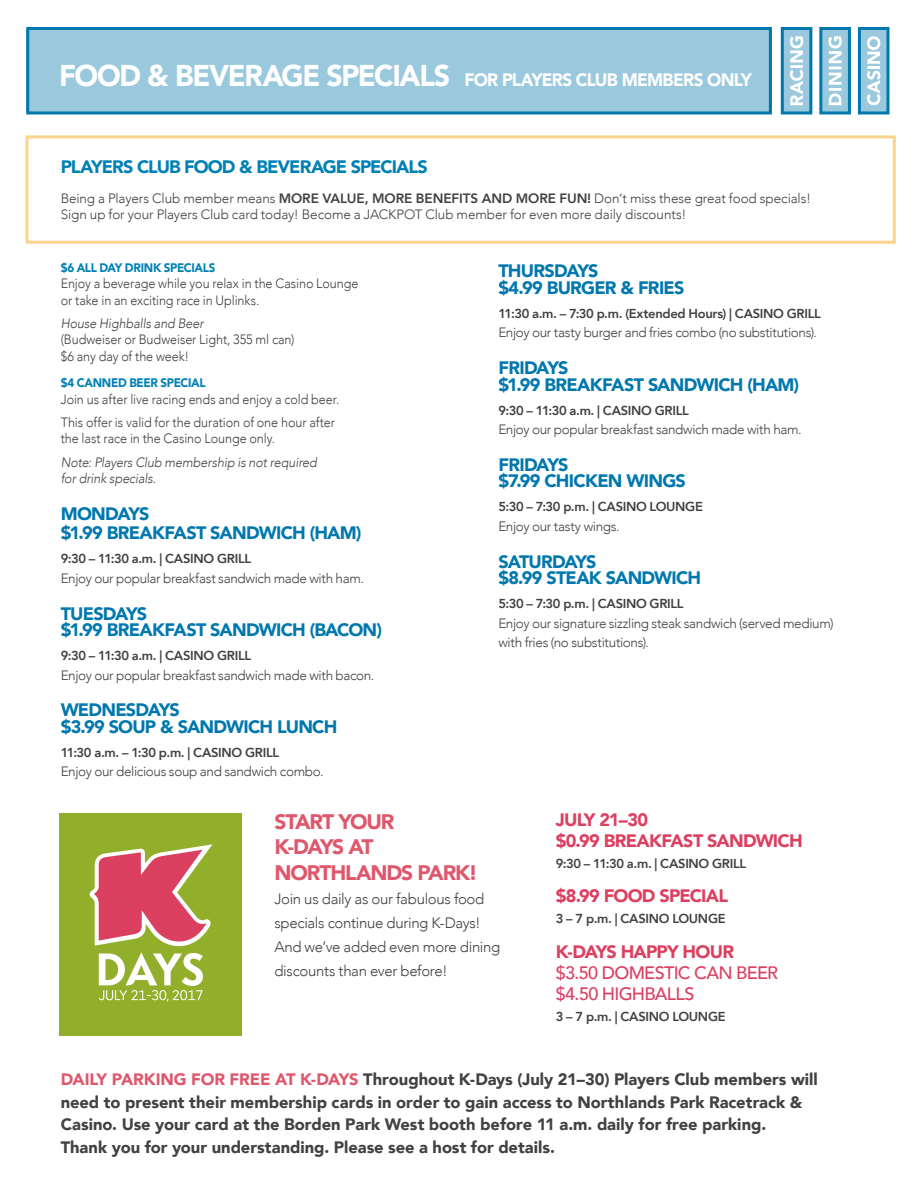
<style>
.page{position:relative;width:918px;height:1188px;background:#fff}
.page>*{position:absolute;margin:0;border:0;box-sizing:border-box;transform-origin:0 0}
.t1{font:900 21px/25.5px "Avenir";letter-spacing:-.05em;color:#de576c}
.t2{font:900 18px/16.5px "Avenir";letter-spacing:-.04em;color:#0078ae}
.t3{font:900 18px/21px "Avenir";letter-spacing:-.04em;color:#db4061}
.t4{font:900 18px "Avenir";letter-spacing:-.04em;color:#fff;scale:.95 1}
.t5{font:500 18px/21px "Avenir";letter-spacing:-.04em;color:#db4061}
.t6{font:900 18px "Avenir";letter-spacing:-.055em;color:#0081b5}
.t7{font:900 16.5px/22.5px "Avenir";letter-spacing:-.005em;color:#414042}
.t8{font:300 15px/24px "Avenir";letter-spacing:-.02em;color:#414042}
.t9{font:300 13.5px/19.5px "Avenir";letter-spacing:-.015em;color:#414042}
.t10{font:300 13.5px/16.5px "Avenir";letter-spacing:-.015em;color:#414042;scale:.94 1}
.t11{font:italic 300 13.5px/16.5px "Avenir";letter-spacing:-.005em;color:#414042;scale:.94 1}
.t12{font:800 12.9px "Avenir";letter-spacing:-.025em;color:#414042}
.t13{font:900 12.3px "Avenir";letter-spacing:-.03em;color:#0081b5;scale:.94 1}
.s1{font-size:30px}
.s2{font-weight:800}
.s3{color:#de576c}
</style>
<div class="page">
<div style="left:26px;top:29px;width:746px;height:83px;background:#9ac9de"></div>
<div style="left:26px;top:27px;width:746px;height:87px;border:3px solid #0078ae"></div>
<div style="left:859px;top:28px;width:30px;height:85px;background:#9ac9de"></div>
<div style="left:858px;top:27px;width:32px;height:87px;border:3px solid #0078ae"></div>
<svg style="left:867px;top:36px;width:13px;height:69px"></svg>
<div style="left:820px;top:28px;width:30px;height:85px;background:#9ac9de"></div>
<div style="left:819px;top:27px;width:32px;height:87px;border:3px solid #0078ae"></div>
<svg style="left:828px;top:36px;width:14px;height:69px"></svg>
<div style="left:782px;top:28px;width:29px;height:85px;background:#9ac9de"></div>
<div style="left:781px;top:27px;width:31px;height:87px;border:3px solid #0078ae"></div>
<svg style="left:790px;top:36px;width:13px;height:69px"></svg>
<div style="left:59px;top:814px;width:183px;height:222px;background:#92af2b"></div>
<svg style="left:90px;top:844px;width:122px;height:158px"></svg>
<h2 class="t4" style="left:59px;top:64px;width:731px"><span class="s1">FOOD &amp; BEVERAGE SPECIALS</span> FOR PLAYERS CLUB MEMBERS ONLY</h2>
<h2 class="t6" style="left:61px;top:151px;width:369px">PLAYERS CLUB FOOD &amp; BEVERAGE SPECIALS</h2>
<p class="t9" style="left:61px;top:190px;width:752px;line-height:16.5px">Being a Players Club member means <span class="s2">MORE VALUE, MORE BENEFITS AND MORE FUN!</span> Don’t miss these great food specials!<br>Sign up for your Players Club card today! Become a JACKPOT Club member for even more daily discounts!</p>
<p class="t13" style="left:61px;top:257px;width:166px">$6 ALL DAY DRINK SPECIALS</p>
<p class="t10" style="left:61px;top:275px;width:318px">Enjoy a beverage while you relax in the Casino Lounge or take in an exciting race in Uplinks.</p>
<p class="t11" style="left:61px;top:315px;width:154px">House Highballs and Beer</p>
<p class="t10" style="left:61px;top:332px;width:250px">(Budweiser or Budweiser Light, 355 ml can) $6 any day of the week!</p>
<p class="t13" style="left:61px;top:372px;width:156px">$4 CANNED BEER SPECIAL</p>
<p class="t10" style="left:61px;top:387px;width:298px;line-height:23.2px">Join us after live racing ends and enjoy a cold beer.<br>This offer is valid for the duration of one hour after</p>
<p class="t10" style="left:61px;top:431px;width:230px">the last race in the Casino Lounge only.</p>
<p class="t11" style="left:61px;top:454px;width:274px">Note: Players Club membership is not required for drink specials.</p>
<h2 class="t2" style="left:61px;top:503px;width:302px;line-height:19.5px">MONDAYS<br>$1.99 BREAKFAST SANDWICH (HAM)</h2>
<p class="t12" style="left:61px;top:549px;width:192px">9:30 – 11:30 a.m. | CASINO GRILL</p>
<p class="t9" style="left:61px;top:568px;width:305px">Enjoy our popular breakfast sandwich made with ham.</p>
<h2 class="t2" style="left:61px;top:605px;width:323px">TUESDAYS<br>$1.99 BREAKFAST SANDWICH (BACON)</h2>
<p class="t12" style="left:61px;top:646px;width:192px">9:30 – 11:30 a.m. | CASINO GRILL</p>
<p class="t9" style="left:61px;top:665px;width:315px">Enjoy our popular breakfast sandwich made with bacon.</p>
<h2 class="t2" style="left:61px;top:701px;width:278px">WEDNESDAYS<br>$3.99 SOUP &amp; SANDWICH LUNCH</h2>
<p class="t12" style="left:61px;top:742px;width:220px">11:30 a.m. – 1:30 p.m. | CASINO GRILL</p>
<p class="t9" style="left:61px;top:762px;width:264px">Enjoy our delicious soup and sandwich combo.</p>
<h2 class="t2" style="left:498px;top:262px;width:188px">THURSDAYS<br>$4.99 BURGER &amp; FRIES</h2>
<p class="t12" style="left:498px;top:303px;width:324px">11:30 a.m. – 7:30 p.m. (Extended Hours) | CASINO GRILL</p>
<p class="t9" style="left:498px;top:323px;width:320px">Enjoy our tasty burger and fries combo (no substitutions).</p>
<h2 class="t2" style="left:498px;top:359px;width:302px">FRIDAYS<br>$1.99 BREAKFAST SANDWICH (HAM)</h2>
<p class="t12" style="left:498px;top:400px;width:192px">9:30 – 11:30 a.m. | CASINO GRILL</p>
<p class="t9" style="left:498px;top:420px;width:305px">Enjoy our popular breakfast sandwich made with ham.</p>
<h2 class="t2" style="left:498px;top:456px;width:189px">FRIDAYS<br>$7.99 CHICKEN WINGS</h2>
<p class="t12" style="left:498px;top:497px;width:206px">5:30 – 7:30 p.m. | CASINO LOUNGE</p>
<p class="t9" style="left:498px;top:516px;width:123px">Enjoy our tasty wings.</p>
<h2 class="t2" style="left:498px;top:553px;width:204px">SATURDAYS<br>$8.99 STEAK SANDWICH</h2>
<p class="t12" style="left:498px;top:593px;width:187px">5:30 – 7:30 p.m. | CASINO GRILL</p>
<p class="t9" style="left:498px;top:613px;width:337px">Enjoy our signature sizzling steak sandwich (served medium) with fries (no substitutions).</p>
<h1 class="t1" style="left:274px;top:808px;width:205px">START YOUR<br>K-DAYS AT<br>NORTHLANDS PARK!</h1>
<p class="t8" style="left:274px;top:886px;width:227px">Join us daily as our fabulous food specials continue during K-Days!<br>And we’ve added even more dining discounts than ever before!</p>
<h2 class="t3" style="left:556px;top:808px;width:248px">JULY 21–30<br>$0.99 BREAKFAST SANDWICH</h2>
<p class="t12" style="left:556px;top:853px;width:192px">9:30 – 11:30 a.m. | CASINO GRILL</p>
<h2 class="t3" style="left:556px;top:885px;width:174px">$8.99 FOOD SPECIAL</h2>
<p class="t12" style="left:556px;top:909px;width:171px">3 – 7 p.m. | CASINO LOUNGE</p>
<h2 class="t3" style="left:556px;top:940px;width:180px">K-DAYS HAPPY HOUR</h2>
<h2 class="t5" style="left:556px;top:961px;width:224px">$3.50 DOMESTIC CAN BEER $4.50 HIGHBALLS</h2>
<p class="t12" style="left:556px;top:1006px;width:171px">3 – 7 p.m. | CASINO LOUNGE</p>
<p class="t7" style="left:61px;top:1068px;width:759px"><span class="s3">DAILY PARKING FOR FREE AT K-DAYS</span> Throughout K-Days (July 21–30) Players Club members will need to present their membership cards in order to gain access to Northlands Park Racetrack &amp; Casino. Use your card at the Borden Park West booth before 11 a.m. daily for free parking.<br>Thank you for your understanding. Please see a host for details.</p>
</div>
